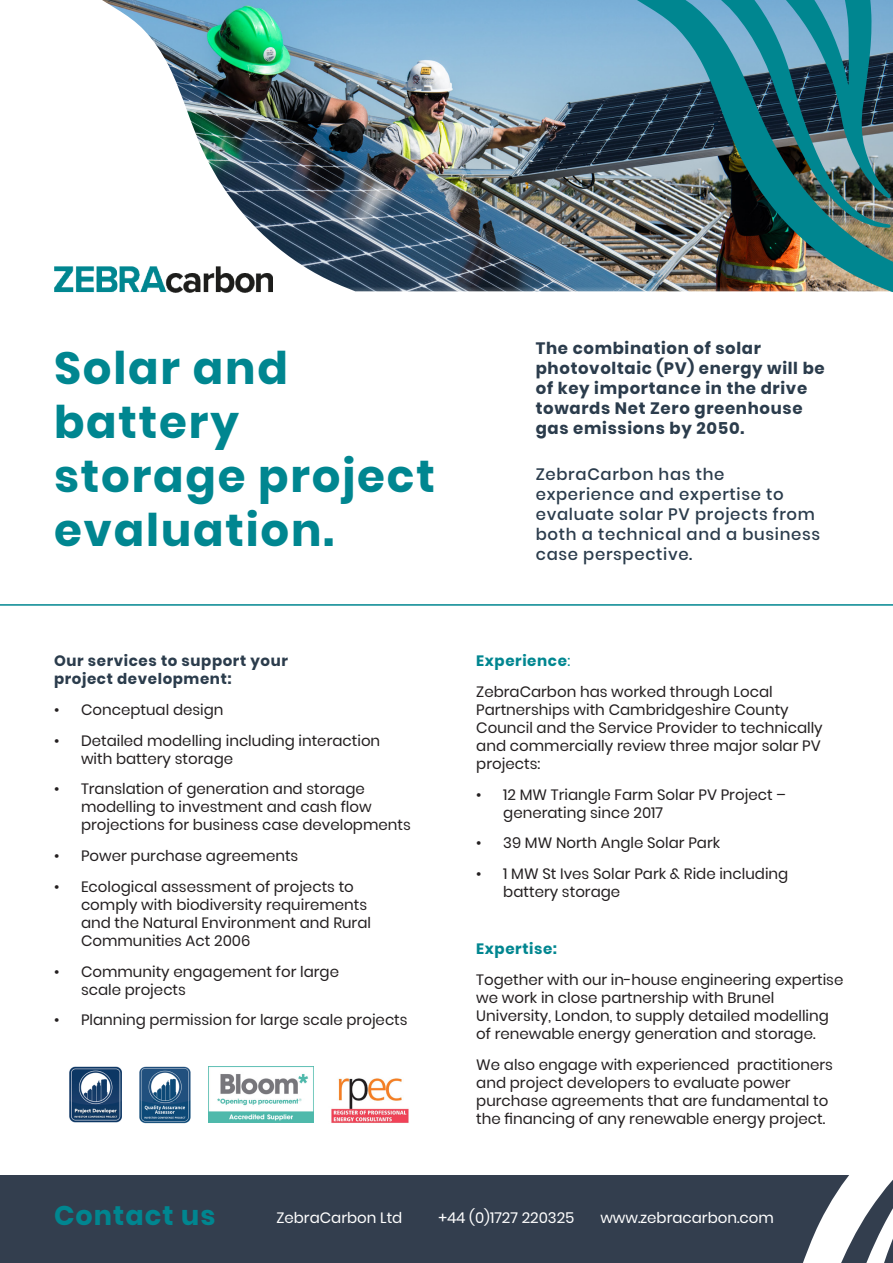
<style>
.page{position:relative;width:893px;height:1263px;background:#fff}
.page>*{position:absolute;margin:0;border:0;box-sizing:border-box;transform-origin:0 0}
.t1{font:700 45px/54px "Poppins";letter-spacing:.04em;color:#008690}
.t2{font:700 27px "Poppins";letter-spacing:.04em;color:#008690}
.t3{font:700 16.5px/19.8px "Poppins";letter-spacing:.04em;color:#2b3c4c}
.t4{font:500 16.5px/19.8px "Poppins";letter-spacing:.04em;color:#2b3c4c}
.t5{font:15px/18px "Poppins";color:#231f20}
.t6{font:15px "Poppins";color:#fff}
.t7{font:700 15px/18px "Poppins";letter-spacing:.04em;color:#2b3c4c}
.t8{font:700 15px "Poppins";letter-spacing:.04em;color:#008690}
.s1{font-weight:400}
.s2{font-weight:700;color:#008690}
</style>
<div class="page">
<img style="left:102px;top:0;width:528px;height:291px">
<img style="left:630px;top:0;width:263px;height:292px">
<img style="left:715px;top:0;width:176px;height:228px">
<hr style="left:0;top:604px;width:893px;height:2px;background:#008690">
<div style="left:0;top:1176px;width:893px;height:87px;background:#333e4e"></div>
<img style="left:54px;top:267px;width:218px;height:26px">
<svg style="left:706px;top:1175px;width:187px;height:88px"></svg>
<img style="left:209px;top:1067px;width:104px;height:56px">
<img style="left:331px;top:1078px;width:78px;height:45px">
<img style="left:69px;top:1067px;width:53px;height:56px">
<img style="left:139px;top:1066px;width:52px;height:58px">
<p class="t1" style="left:54px;top:342px;width:382px">Solar and battery storage project evaluation.</p>
<p class="t3" style="left:536px;top:339px;width:290px">The combination of solar photovoltaic (PV) energy will be of key importance in the drive towards Net Zero greenhouse gas emissions by 2050.</p>
<p class="t4" style="left:536px;top:465px;width:286px">ZebraCarbon has the experience and expertise to evaluate solar PV projects from both a technical and a business case perspective.</p>
<p class="t7" style="left:54px;top:652px;width:235px">Our services to support your project development:</p>
<p class="t5" style="left:54px;top:701px;width:171px">• Conceptual design</p>
<p class="t5" style="left:81px;top:731px;width:301px;text-indent:-27px">• Detailed modelling including interaction with battery storage</p>
<p class="t5" style="left:81px;top:780px;width:331px;text-indent:-27px">• Translation of generation and storage modelling to investment and cash flow projections for business case developments</p>
<p class="t5" style="left:54px;top:847px;width:246px">• Power purchase agreements</p>
<p class="t5" style="left:81px;top:878px;width:292px;text-indent:-27px">• Ecological assessment of projects to comply with biodiversity requirements and the Natural Environment and Rural Communities Act 2006</p>
<p class="t5" style="left:81px;top:962px;width:260px;text-indent:-27px">• Community engagement for large scale projects</p>
<p class="t5" style="left:54px;top:1011px;width:355px">• Planning permission for large scale projects</p>
<p class="t8" style="left:476px;top:652px;width:96px">Experience<span class="s1">:</span></p>
<p class="t5" style="left:476px;top:683px;width:348px">ZebraCarbon has worked through Local Partnerships with Cambridgeshire County Council and the Service Provider to technically and commercially review three major solar PV projects:</p>
<p class="t5" style="left:503px;top:785px;width:284px;text-indent:-27px">• 12 MW Triangle Farm Solar PV Project – generating since 2017</p>
<p class="t5" style="left:476px;top:834px;width:245px">• 39 MW North Angle Solar Park</p>
<p class="t5" style="left:503px;top:865px;width:287px;text-indent:-27px">• 1 MW St Ives Solar Park &amp; Ride including battery storage</p>
<p class="t5" style="left:476px;top:933px;width:369px;line-height:30.8px"><span class="s2">Expertise:<br></span>Together with our in-house engineering expertise</p>
<p class="t5" style="left:476px;top:989px;width:354px">we work in close partnership with Brunel<br>University, London, to supply detailed modelling of renewable energy generation and storage.</p>
<p class="t5" style="left:476px;top:1055px;width:358px">We also engage with experienced practitioners and project developers to evaluate power purchase agreements that are fundamental to the financing of any renewable energy project.</p>
<p class="t2" style="left:54px;top:1200px;width:163px">Contact us</p>
<p class="t6" style="left:276px;top:1209px;width:128px">ZebraCarbon Ltd</p>
<p class="t6" style="left:438px;top:1209px;width:138px">+44 (0)1727 220325</p>
<p class="t6" style="left:600px;top:1209px;width:175px">www.zebracarbon.com</p>
</div>
